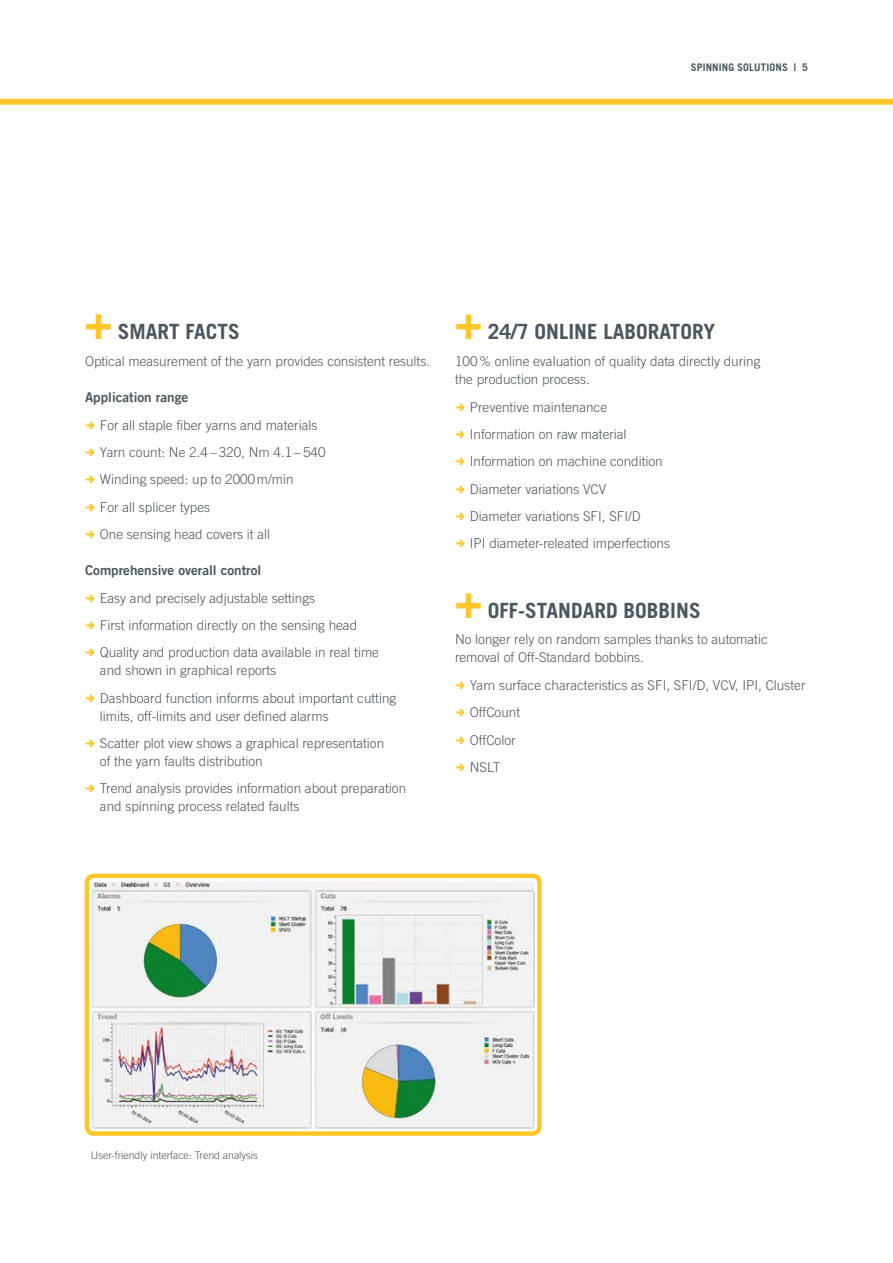
<style>
.page{position:relative;width:893px;height:1263px;background:#fff}
.page>*{position:absolute;margin:0;border:0;box-sizing:border-box;transform-origin:0 0}
.t1{font:700 21px "Trade Gothic LT Std";color:#4b575f}
.t2{font:300 13.5px/27.3px "Trade Gothic LT Std";color:#4b575f}
.t3{font:13.5px "Trade Gothic LT Com Bd 2";color:#4b575f}
.t4{font:300 10.5px "Trade Gothic LT Com";color:#4b575f}
.t5{font:700 10.5px "Trade Gothic LT Std";letter-spacing:.02em;color:#4b575f}
.s1{font-family:"Trade Gothic LT Com";font-size:45px;color:#ffc629}
</style>
<div class="page">
<div style="left:0;top:99px;width:893px;height:6px;background:#ffc629"></div>
<div style="left:85px;top:873px;width:457px;height:263px;border:4px solid #ffc629;border-radius:7px"></div>
<img style="left:92px;top:881px;width:442px;height:247px">
<p class="t5" style="left:691px;top:61px;width:119px">SPINNING SOLUTIONS | 5</p>
<h1 class="t1" style="left:85px;top:319px;width:156px"><span class="s1">+</span> SMART FACTS</h1>
<p class="t2" style="left:85px;top:348px;width:347px">Optical measurement of the yarn provides consistent results.</p>
<p class="t3" style="left:85px;top:389px;width:105px">Application range</p>
<p class="t2" style="left:100px;top:411px;width:227px">For all staple fiber yarns and materials<br>Yarn count: Ne 2.4 –320, Nm 4.1– 540<br>Winding speed: up to 2000m/min<br>For all splicer types<br>One sensing head covers it all</p>
<p class="t3" style="left:85px;top:562px;width:178px">Comprehensive overall control</p>
<p class="t2" style="left:100px;top:584px;width:281px">Easy and precisely adjustable settings<br>First information directly on the sensing head<br>Quality and production data available in real time</p>
<p class="t2" style="left:100px;top:657px;width:298px">and shown in graphical reports<br>Dashboard function informs about important cutting</p>
<p class="t2" style="left:100px;top:702px;width:286px">limits, off-limits and user defined alarms<br>Scatter plot view shows a graphical representation</p>
<p class="t2" style="left:100px;top:747px;width:308px">of the yarn faults distribution<br>Trend analysis provides information about preparation</p>
<p class="t2" style="left:100px;top:793px;width:201px">and spinning process related faults</p>
<h1 class="t1" style="left:455px;top:319px;width:262px"><span class="s1">+</span> 24/7 ONLINE LABORATORY</h1>
<p class="t2" style="left:455px;top:352px;width:307px;line-height:18px">100% online evaluation of quality data directly during the production process.</p>
<p class="t2" style="left:470px;top:393px;width:202px">Preventive maintenance<br>Information on raw material<br>Information on machine condition<br>Diameter variations VCV<br>Diameter variations SFI, SFI/D<br>IPI diameter-releated imperfections</p>
<h1 class="t1" style="left:455px;top:597px;width:247px"><span class="s1">+</span> OFF-STANDARD BOBBINS</h1>
<p class="t2" style="left:455px;top:630px;width:314px;line-height:18px">No longer rely on random samples thanks to automatic removal of Off-Standard bobbins.</p>
<p class="t2" style="left:470px;top:671px;width:337px">Yarn surface characteristics as SFI, SFI/D, VCV, IPI, Cluster<br>OffCount<br>OffColor<br>NSLT</p>
<p class="t4" style="left:91px;top:1149px;width:169px">User-friendly interface: Trend analysis</p>
</div>
